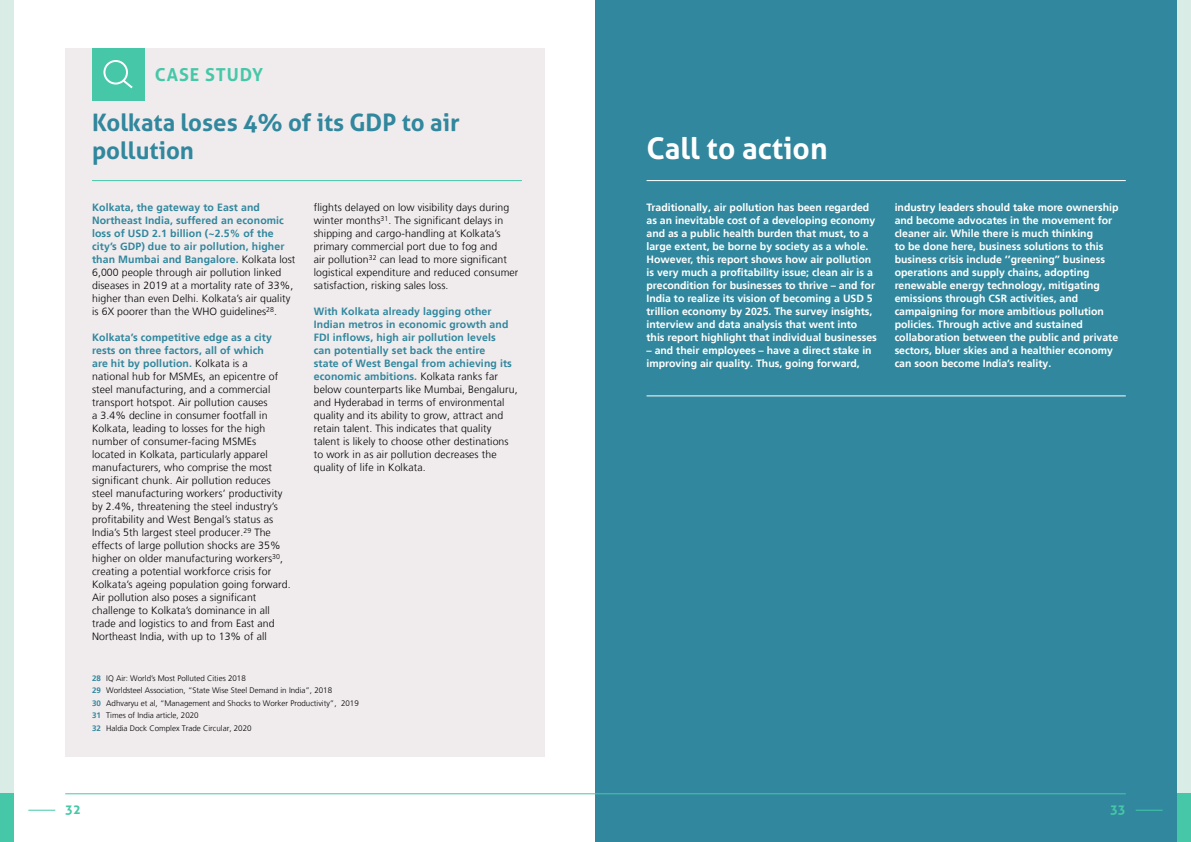
<style>
.page{position:relative;width:1191px;height:842px;background:#fff}
.page>*{position:absolute;margin:0;border:0;box-sizing:border-box;transform-origin:0 0}
.t1{font:700 30px "Aller";color:#fff}
.t2{font:700 24px/28px "Aller";color:#31879d}
.t3{font:700 17.9px "Aller";letter-spacing:.05em;color:#46c8a8}
.t4{font:700 13px "Aller";color:#46c8a8}
.t5{font:300 10.5px/13px "Frutiger LT";letter-spacing:.01em;color:#000}
.t6{font:700 10.5px/13px "Frutiger LT";color:#fff}
.t7{font:300 8px/12.4px "Frutiger LT";color:#000}
.s1{font-weight:700;color:#31879d}
</style>
<div class="page">
<div style="left:595px;top:0;width:596px;height:842px;background:#31879d"></div>
<div style="left:0;top:0;width:14px;height:842px;background:#d9ece6"></div>
<div style="left:1176px;top:0;width:15px;height:842px;background:#d9ece6"></div>
<svg style="left:28px;top:810px;width:27px;height:1px"></svg>
<svg style="left:1135px;top:810px;width:27px;height:1px"></svg>
<hr style="left:65px;top:793px;width:1060px;height:1px;background:#46c8a8">
<div style="left:0;top:793px;width:14px;height:49px;background:#46c8a8"></div>
<div style="left:1176px;top:793px;width:15px;height:49px;background:#46c8a8"></div>
<div style="left:65px;top:48px;width:479px;height:709px;background:#f0ecee"></div>
<div style="left:92px;top:48px;width:52px;height:52px;background:#46c8a8"></div>
<hr style="left:92px;top:180px;width:430px;height:1px;background:#46c8a8">
<svg style="left:103px;top:60px;width:30px;height:28px"></svg>
<hr style="left:646px;top:180px;width:479px;height:1px;background:#fff">
<hr style="left:646px;top:395px;width:479px;height:1px;background:#fff">
<h3 class="t3" style="left:155px;top:63px;width:110px">CASE STUDY</h3>
<h2 class="t2" style="left:92px;top:109px;width:369px">Kolkata loses 4% of its GDP to air pollution</h2>
<p class="t5" style="left:92px;top:201px;width:205px"><span class="s1">Kolkata, the gateway to East and Northeast India, suffered an economic loss of USD 2.1 billion (~2.5% of the city’s GDP) due to air pollution, higher than Mumbai and Bangalore.</span> Kolkata lost 6,000 people through air pollution linked diseases in 2019 at a mortality rate of 33%, higher than even Delhi. Kolkata’s air quality is 6X poorer than the WHO guidelines<sup>28</sup>.</p>
<p class="t5" style="left:92px;top:331px;width:200px"><span class="s1">Kolkata’s competitive edge as a city rests on three factors, all of which<br>are hit by pollution.</span> Kolkata is a<br>national hub for MSMEs, an epicentre of steel manufacturing, and a commercial transport hotspot. Air pollution causes<br>a 3.4% decline in consumer footfall in Kolkata, leading to losses for the high number of consumer-facing MSMEs located in Kolkata, particularly apparel manufacturers, who comprise the most significant chunk. Air pollution reduces steel manufacturing workers’ productivity by 2.4%, threatening the steel industry’s profitability and West Bengal’s status as India’s 5th largest steel producer.<sup>29</sup> The effects of large pollution shocks are 35% higher on older manufacturing workers<sup>30</sup>, creating a potential workforce crisis for Kolkata’s ageing population going forward.<br>Air pollution also poses a significant challenge to Kolkata’s dominance in all trade and logistics to and from East and Northeast India, with up to 13% of all</p>
<p class="t5" style="left:314px;top:201px;width:206px">flights delayed on low visibility days during winter months<sup>31</sup>. The significant delays in shipping and cargo-handling at Kolkata’s primary commercial port due to fog and<br>air pollution<sup>32</sup> can lead to more significant logistical expenditure and reduced consumer satisfaction, risking sales loss.</p>
<p class="t5" style="left:314px;top:305px;width:205px"><span class="s1">With Kolkata already lagging other Indian metros in economic growth and FDI inflows, high air pollution levels<br>can potentially set back the entire<br>state of West Bengal from achieving its economic ambitions.</span> Kolkata ranks far below counterparts like Mumbai, Bengaluru, and Hyderabad in terms of environmental quality and its ability to grow, attract and retain talent. This indicates that quality talent is likely to choose other destinations to work in as air pollution decreases the quality of life in Kolkata.</p>
<p class="t7" style="left:92px;top:672px;width:268px"><span class="s1">28</span> IQ Air: World’s Most Polluted Cities 2018<br><span class="s1">29</span> Worldsteel Association, “State Wise Steel Demand in India”, 2018<br><span class="s1">30</span> Adhvaryu et al, “Management and Shocks to Worker Productivity”, 2019<br><span class="s1">31</span> Times of India article, 2020<br><span class="s1">32</span> Haldia Dock Complex Trade Circular, 2020</p>
<h1 class="t1" style="left:646px;top:130px;width:183px">Call to action</h1>
<p class="t6" style="left:646px;top:201px;width:232px">Traditionally, air pollution has been regarded as an inevitable cost of a developing economy and as a public health burden that must, to a large extent, be borne by society as a whole.<br>However, this report shows how air pollution is very much a profitability issue; clean air is a precondition for businesses to thrive – and for India to realize its vision of becoming a USD 5 trillion economy by 2025. The survey insights, interview and data analysis that went into this report highlight that individual businesses</p>
<p class="t6" style="left:646px;top:344px;width:227px">– and their employees – have a direct stake in improving air quality. Thus, going forward,</p>
<p class="t6" style="left:894px;top:201px;width:225px">industry leaders should take more ownership and become advocates in the movement for cleaner air. While there is much thinking<br>to be done here, business solutions to this business crisis include ‘’greening’’ business operations and supply chains, adopting renewable energy technology, mitigating emissions through CSR activities, and campaigning for more ambitious pollution policies. Through active and sustained collaboration between the public and private sectors, bluer skies and a healthier economy can soon become India’s reality.</p>
<p class="t4" style="left:65px;top:802px;width:17px">32</p>
<p class="t4" style="left:1110px;top:802px;width:17px">33</p>
</div>
